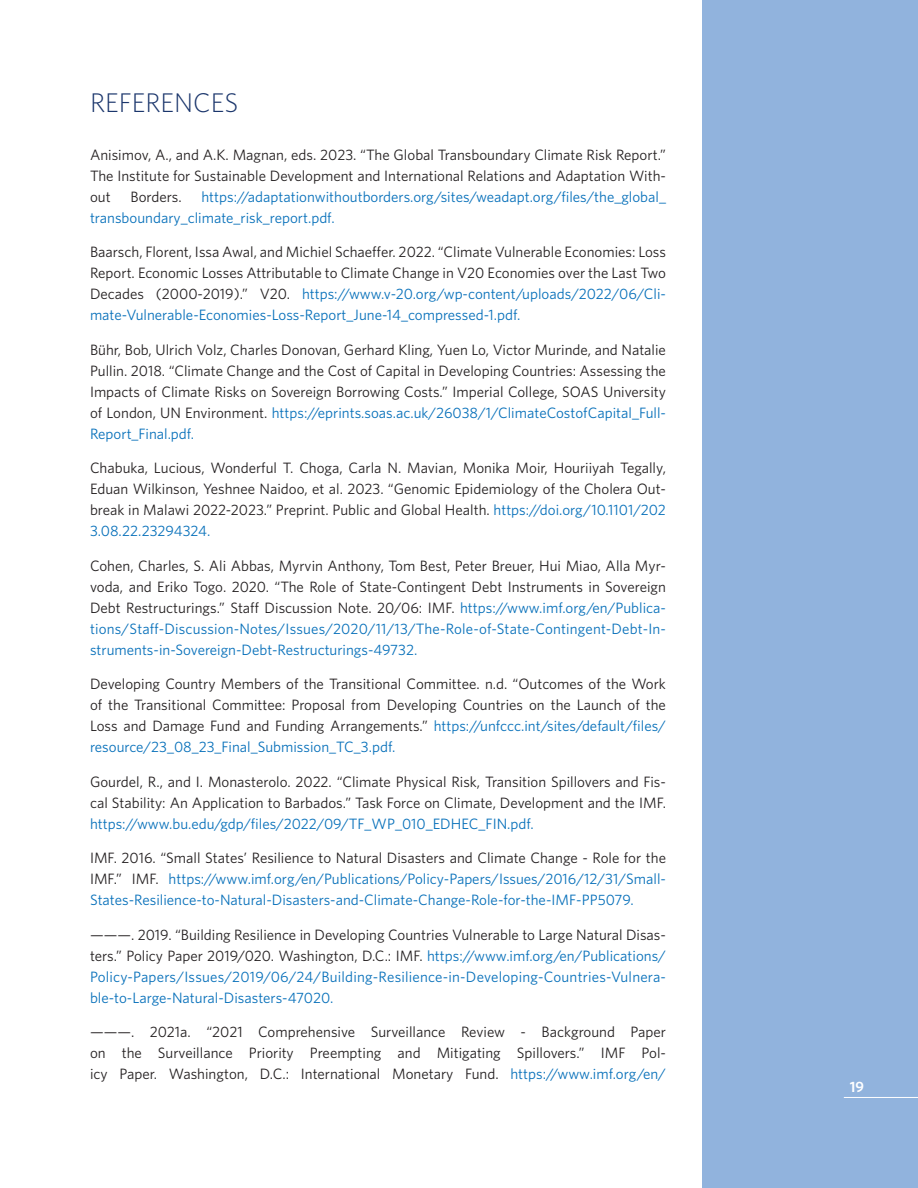
<style>
.page{position:relative;width:918px;height:1188px;background:#fff}
.page>*{position:absolute;margin:0;border:0;box-sizing:border-box;transform-origin:0 0}
.t1{font:300 27px "Whitney";color:#1b366c}
.t2{font:15px/21px "Whitney";color:#231f20;text-align:justify}
.t3{font:15px/21px "Whitney";color:#0770ba;text-align:justify}
.t4{font:600 15px "Whitney";color:#fff}
.s1{color:#0770ba}
.s2{color:#231f20}
</style>
<div class="page">
<div style="left:702px;top:0;width:216px;height:1188px;background:#91b3dd"></div>
<hr style="left:844px;top:1097px;width:74px;height:1px;background:#fff">
<h1 class="t1" style="left:90px;top:84px;width:150px">REFERENCES</h1>
<p class="t2" style="left:90px;top:144px;width:577px">Anisimov, A., and A.K. Magnan, eds. 2023. “The Global Transboundary Climate Risk Report.” The Institute for Sustainable Development and International Relations and Adaptation With&shy;out</p>
<p class="t3" style="left:90px;top:186px;width:577px;text-indent:111px">https://adaptationwithoutborders.org/sites/weadapt.org/files/the_global_ transboundary_climate_risk_report.pdf.</p>
<p class="t2" style="left:90px;top:241px;width:578px">Baarsch, Florent, Issa Awal, and Michiel Schaeffer. 2022. “Climate Vulnerable Economies: Loss Report. Economic Losses Attributable to Climate Change in V20 Economies over the Last Two Decades (2000-2019).” V20. <span class="s1">https://www.v-20.org/wp-content/uploads/2022/06/Cli&shy;mate-Vulnerable-Economies-Loss-Report_June-14_compressed-1.pdf.</span></p>
<p class="t2" style="left:90px;top:339px;width:578px">Bühr, Bob, Ulrich Volz, Charles Donovan, Gerhard Kling, Yuen Lo, Victor Murinde, and Natalie Pullin. 2018. “Climate Change and the Cost of Capital in Developing Countries: Assessing the Impacts of Climate Risks on Sovereign Borrowing Costs.” Imperial College, SOAS University of London, UN Environment. <span class="s1">https://eprints.soas.ac.uk/26038/1/ClimateCostofCapital_Full-Report_Final.pdf.</span></p>
<p class="t2" style="left:90px;top:457px;width:578px">Chabuka, Lucious, Wonderful T. Choga, Carla N. Mavian, Monika Moir, Houriiyah Tegally, Eduan Wilkinson, Yeshnee Naidoo, et al. 2023. “Genomic Epidemiology of the Cholera Out&shy;break in Malawi 2022-2023.” Preprint. Public and Global Health. <span class="s1">https://doi.org/10.1101/202<br>3.08.22.23294324.</span></p>
<p class="t2" style="left:90px;top:555px;width:578px">Cohen, Charles, S. Ali Abbas, Myrvin Anthony, Tom Best, Peter Breuer, Hui Miao, Alla Myr&shy;voda, and Eriko Togo. 2020. “The Role of State-Contingent Debt Instruments in Sovereign Debt Restructurings.” Staff Discussion Note. 20/06: IMF. <span class="s1">https://www.imf.org/en/Publica&shy;tions/Staff-Discussion-Notes/Issues/2020/11/13/The-Role-of-State-Contingent-Debt-In&shy;struments-in-Sovereign-Debt-Restructurings-49732.</span></p>
<p class="t2" style="left:90px;top:673px;width:578px">Developing Country Members of the Transitional Committee. n.d. “Outcomes of the Work of the Transitional Committee: Proposal from Developing Countries on the Launch of the Loss and Damage Fund and Funding Arrangements.” <span class="s1">https://unfccc.int/sites/default/files/ resource/23_08_23_Final_Submission_TC_3.pdf.</span></p>
<p class="t2" style="left:90px;top:771px;width:578px">Gourdel, R., and I. Monasterolo. 2022. “Climate Physical Risk, Transition Spillovers and Fis&shy;cal Stability: An Application to Barbados.” Task Force on Climate, Development and the IMF.</p>
<p class="t3" style="left:90px;top:813px;width:445px">https://www.bu.edu/gdp/files/2022/09/TF_WP_010_EDHEC_FIN.pdf.</p>
<p class="t3" style="left:90px;top:847px;width:578px"><span class="s2">IMF. 2016. “Small States’ Resilience to Natural Disasters and Climate Change - Role for the IMF.” IMF.</span> https://www.imf.org/en/Publications/Policy-Papers/Issues/2016/12/31/Small-States-Resilience-to-Natural-Disasters-and-Climate-Change-Role-for-the-IMF-PP5079.</p>
<p class="t3" style="left:90px;top:924px;width:578px"><span class="s2">———. 2019. “Building Resilience in Developing Countries Vulnerable to Large Natural Disas&shy;ters.” Policy Paper 2019/020. Washington, D.C.: IMF.</span> https://www.imf.org/en/Publications/ Policy-Papers/Issues/2019/06/24/Building-Resilience-in-Developing-Countries-Vulnera&shy;ble-to-Large-Natural-Disasters-47020.</p>
<p class="t2" style="left:90px;top:1021px;width:577px">———. 2021a. “2021 Comprehensive Surveillance Review - Background Paper on the Surveillance Priority Preempting and Mitigating Spillovers.” IMF Pol&shy;icy Paper. Washington, D.C.: International Monetary Fund. <span class="s1">https://www.imf.org/en/</span></p>
<p class="t2" style="left:130px;top:186px;width:53px">Borders.</p>
<p class="t4" style="left:850px;top:1077px;width:16px">19</p>
</div>
